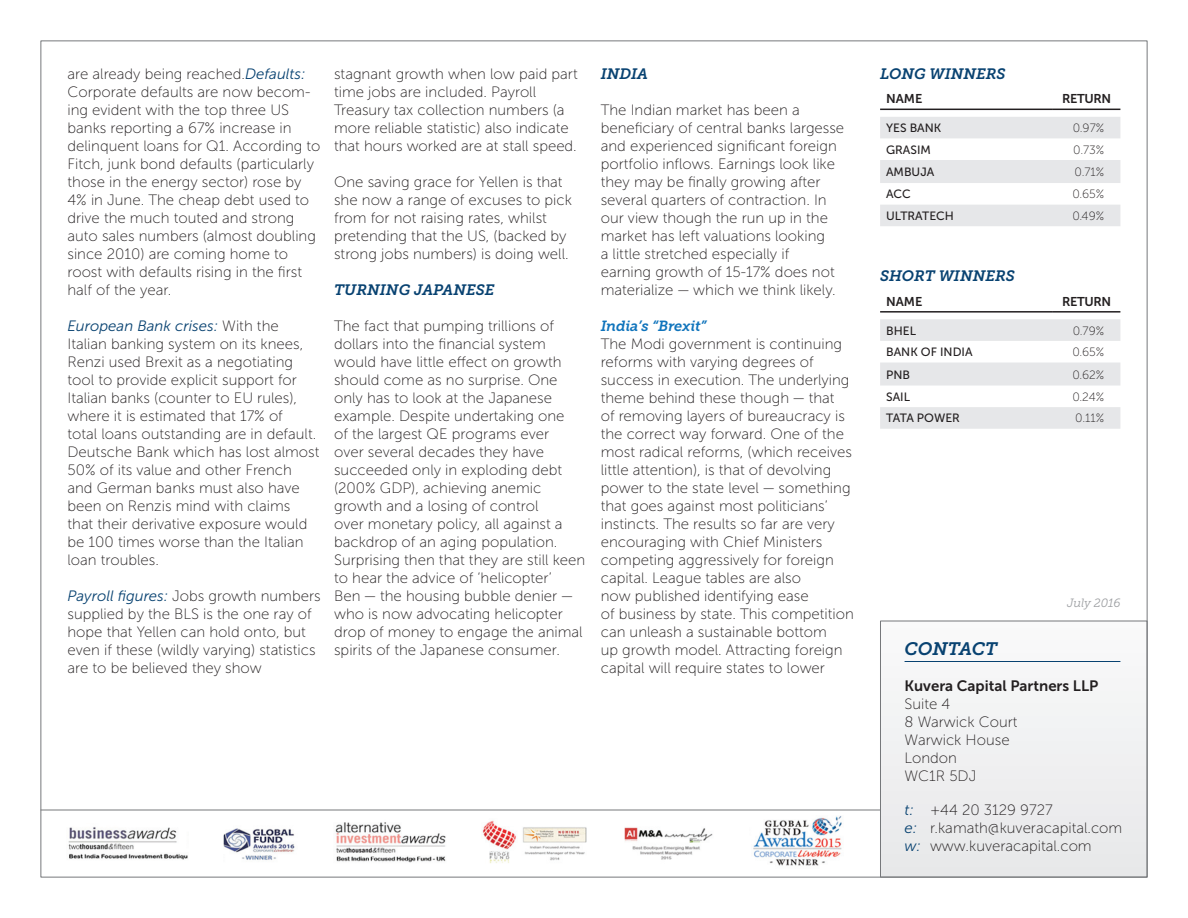
<style>
.page{position:relative;width:1188px;height:918px;background:#fff}
.page>*{position:absolute;margin:0;border:0;box-sizing:border-box;transform-origin:0 0}
.t1{font:italic 18px "Museo Slab 700";letter-spacing:-.005em;color:#084271}
.t2{font:15px/18px "Museo Sans 100";color:#231f20}
.t3{font:italic 15px "Museo Slab 700";color:#084271}
.t4{font:italic 15px "Museo Sans 300";color:#084271}
.t5{font:15px "Museo Sans 700";color:#231f20}
.t6{font:italic 14.7px "Museo Slab 700";letter-spacing:-.01em;color:#1074bc}
.t7{font:12.75px "Museo Sans 700";letter-spacing:-.03em;color:#231f20}
.t8{font:12px "Museo Sans 500";color:#231f20}
.t9{font:12px "Museo Sans 100";color:#231f20}
.t10{font:italic 12px "Museo Slab 300";letter-spacing:-.01em;color:#9d9fa2}
.s1{font-family:"Museo Sans 300";font-style:italic;color:#084271}
.s2{font-family:"Museo Sans 100";font-style:normal;color:#231f20}
</style>
<div class="page">
<div style="left:880px;top:621px;width:267px;height:256px;background:#f0f1f2"></div>
<hr style="left:41px;top:810px;width:840px;height:1px;background:#76787b">
<hr style="left:905px;top:661px;width:215px;height:1px;background:#084271">
<img style="left:223px;top:828px;width:72px;height:32px">
<img style="left:335px;top:822px;width:111px;height:41px">
<img style="left:482px;top:820px;width:105px;height:43px">
<img style="left:624px;top:827px;width:89px;height:33px">
<img style="left:753px;top:816px;width:89px;height:50px">
<img style="left:68px;top:827px;width:120px;height:33px">
<svg style="left:880px;top:319px;width:240px;height:110px"></svg>
<hr style="left:880px;top:311px;width:173px;height:2px;background:#231f20">
<hr style="left:1053px;top:311px;width:67px;height:2px;background:#231f20">
<svg style="left:880px;top:117px;width:240px;height:109px"></svg>
<hr style="left:880px;top:109px;width:173px;height:1px;background:#231f20">
<hr style="left:1053px;top:109px;width:67px;height:1px;background:#231f20">
<p class="t2" style="left:68px;top:65px;width:255px">are already being reached.<span class="s1">Defaults:<br></span>Corporate defaults are now becom&shy;ing evident with the top three US banks reporting a 67% increase in delinquent loans for Q1. According to Fitch, junk bond defaults (particularly those in the energy sector) rose by 4% in June. The cheap debt used to drive the much touted and strong auto sales numbers (almost doubling since 2010) are coming home to roost with defaults rising in the first half of the year.</p>
<p class="t4" style="left:68px;top:318px;width:213px">European Bank crises: <span class="s2">With the</span></p>
<p class="t2" style="left:68px;top:335px;width:254px">Italian banking system on its knees, Renzi used Brexit as a negotiating tool to provide explicit support for Italian banks (counter to EU rules), where it is estimated that 17% of<br>total loans outstanding are in default.<br>Deutsche Bank which has lost almost 50% of its value and other French and German banks must also have been on Renzis mind with claims that their derivative exposure would be 100 times worse than the Italian loan troubles.</p>
<p class="t2" style="left:68px;top:587px;width:255px"><span class="s1">Payroll figures:</span> Jobs growth numbers supplied by the BLS is the one ray of hope that Yellen can hold onto, but even if these (wildly varying) statistics are to be believed they show</p>
<p class="t2" style="left:334px;top:65px;width:245px">stagnant growth when low paid part time jobs are included. Payroll Treasury tax collection numbers (a more reliable statistic) also indicate that hours worked are at stall speed.</p>
<p class="t2" style="left:334px;top:173px;width:239px">One saving grace for Yellen is that she now a range of excuses to pick from for not raising rates, whilst pretending that the US, (backed by strong jobs numbers) is doing well.</p>
<p class="t3" style="left:334px;top:281px;width:162px">TURNING JAPANESE</p>
<p class="t2" style="left:334px;top:317px;width:253px">The fact that pumping trillions of dollars into the financial system would have little effect on growth should come as no surprise. One only has to look at the Japanese example. Despite undertaking one<br>of the largest QE programs ever<br>over several decades they have succeeded only in exploding debt (200% GDP), achieving anemic growth and a losing of control<br>over monetary policy, all against a backdrop of an aging population.<br>Surprising then that they are still keen to hear the advice of ‘helicopter’<br>Ben — the housing bubble denier — who is now advocating helicopter drop of money to engage the animal spirits of the Japanese consumer.</p>
<p class="t3" style="left:601px;top:65px;width:49px">INDIA</p>
<p class="t2" style="left:601px;top:101px;width:245px">The Indian market has been a beneficiary of central banks largesse and experienced significant foreign portfolio inflows. Earnings look like they may be finally growing after several quarters of contraction. In our view though the run up in the market has left valuations looking<br>a little stretched especially if<br>earning growth of 15-17% does not materialize — which we think likely.</p>
<p class="t6" style="left:601px;top:317px;width:107px">India’s “Brexit”</p>
<p class="t2" style="left:601px;top:335px;width:255px">The Modi government is continuing reforms with varying degrees of success in execution. The underlying theme behind these though — that<br>of removing layers of bureaucracy is the correct way forward. One of the most radical reforms, (which receives little attention), is that of devolving power to the state level — something that goes against most politicians’ instincts. The results so far are very encouraging with Chief Ministers competing aggressively for foreign capital. League tables are also<br>now published identifying ease<br>of business by state. This competition can unleash a sustainable bottom<br>up growth model. Attracting foreign capital will require states to lower</p>
<p class="t3" style="left:880px;top:65px;width:127px">LONG WINNERS</p>
<p class="t7" style="left:886px;top:92px;width:38px">NAME</p>
<p class="t7" style="left:1062px;top:92px;width:50px">RETURN</p>
<p class="t8" style="left:886px;top:121px;width:57px">YES BANK</p>
<p class="t9" style="left:1073px;top:122px;width:33px">0.97%</p>
<p class="t8" style="left:886px;top:143px;width:46px">GRASIM</p>
<p class="t9" style="left:1073px;top:143px;width:32px">0.73%</p>
<p class="t8" style="left:886px;top:165px;width:50px">AMBUJA</p>
<p class="t9" style="left:1075px;top:166px;width:31px">0.71%</p>
<p class="t8" style="left:886px;top:188px;width:26px">ACC</p>
<p class="t9" style="left:1072px;top:188px;width:33px">0.65%</p>
<p class="t8" style="left:886px;top:209px;width:69px">ULTRATECH</p>
<p class="t9" style="left:1073px;top:209px;width:33px">0.49%</p>
<p class="t3" style="left:880px;top:268px;width:136px">SHORT WINNERS</p>
<p class="t7" style="left:886px;top:294px;width:38px">NAME</p>
<p class="t7" style="left:1062px;top:294px;width:50px">RETURN</p>
<p class="t8" style="left:886px;top:324px;width:31px">BHEL</p>
<p class="t9" style="left:1073px;top:324px;width:33px">0.79%</p>
<p class="t8" style="left:886px;top:346px;width:88px">BANK OF INDIA</p>
<p class="t9" style="left:1072px;top:346px;width:33px">0.65%</p>
<p class="t8" style="left:886px;top:368px;width:25px">PNB</p>
<p class="t9" style="left:1072px;top:368px;width:33px">0.62%</p>
<p class="t8" style="left:886px;top:390px;width:25px">SAIL</p>
<p class="t9" style="left:1072px;top:390px;width:33px">0.24%</p>
<p class="t8" style="left:886px;top:412px;width:75px">TATA POWER</p>
<p class="t9" style="left:1075px;top:412px;width:30px">0.11%</p>
<p class="t10" style="left:1067px;top:596px;width:55px">July 2016</p>
<p class="t1" style="left:904px;top:638px;width:94px">CONTACT</p>
<p class="t5" style="left:904px;top:677px;width:195px">Kuvera Capital Partners LLP</p>
<p class="t2" style="left:904px;top:695px;width:115px">Suite 4<br>8 Warwick Court<br>Warwick House<br>London<br>WC1R 5DJ</p>
<p class="t2" style="left:904px;top:801px;width:219px"><span class="s1">t:</span> +44 20 3129 9727<br><span class="s1">e:</span> r.kamath@kuveracapital.com <span class="s1">w:</span> www.kuveracapital.com</p>
</div>
